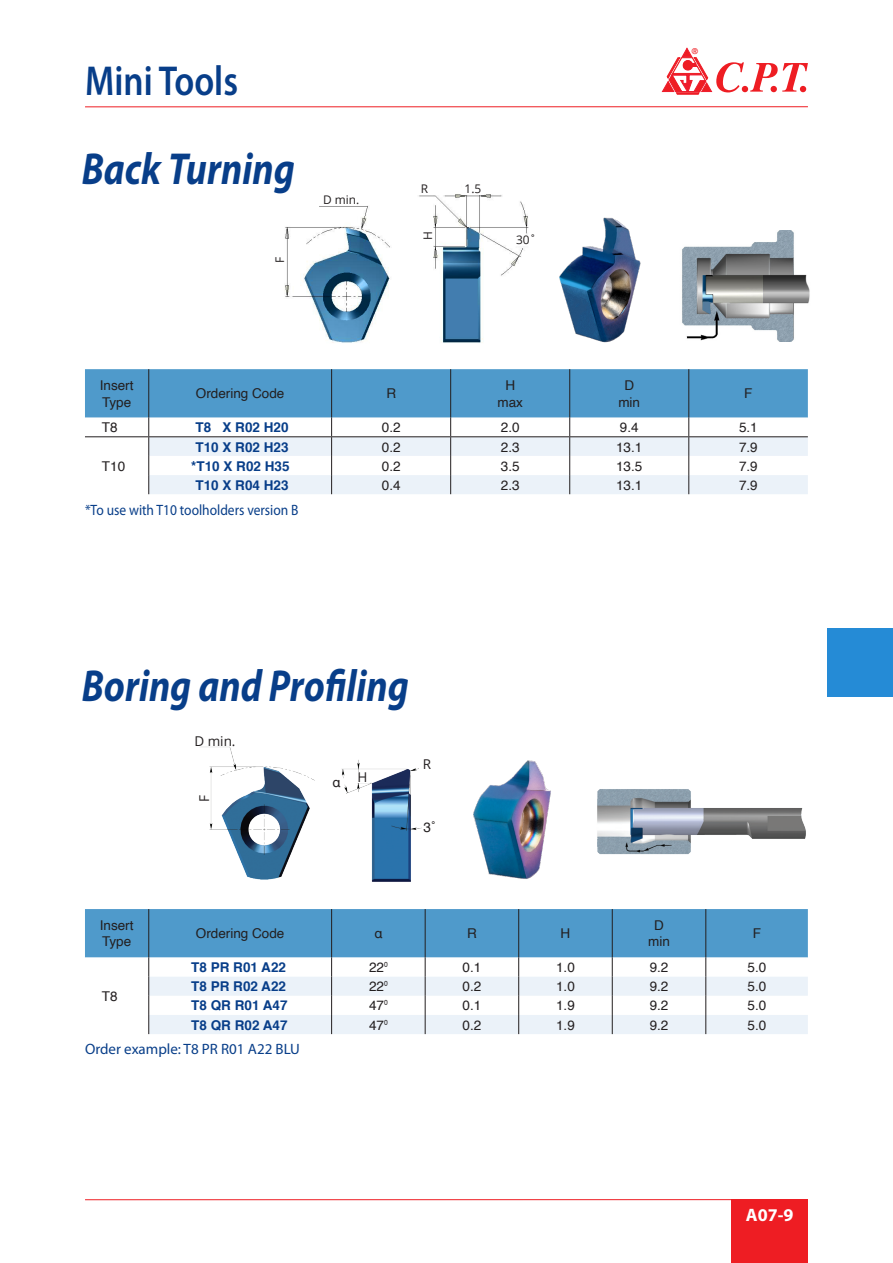
<style>
.page{position:relative;width:893px;height:1263px;background:#fff}
.page>*{position:absolute;margin:0;border:0;box-sizing:border-box;transform-origin:0 0}
.t1{font:italic 700 45px "Myriad Pro";color:#083e89;scale:.84 1}
.t2{font:600 42px "Myriad Pro";color:#083e89;scale:.84 1}
.t3{font:700 18px "Myriad Pro";color:#fff}
.t4{font:15px "Myriad Pro";color:#083e89;scale:.9 1}
.t5{font:15px "Myriad Pro";color:#083e89}
.inside_table{font:13.5px "Helvetica";color:#231f20}
.inside_table-2{font:700 13.5px "Helvetica";color:#083e89}
.t6{font:13.5px "Open Sans";color:#231f20}
.t7{font:11.85px "Open Sans";color:#231f20}
.t8{font:500 11.25px "Win Soft Pro";color:#ee1d23}
</style>
<div class="page">
<hr style="left:85px;top:106px;width:723px;height:1px;background:#ee1d23">
<div style="left:827px;top:628px;width:66px;height:68px;background:#258bd6"></div>
<div style="left:731px;top:1199px;width:77px;height:64px;background:#ee1d23"></div>
<hr style="left:85px;top:1199px;width:723px;height:1px;background:#ee1d23">
<svg style="left:662px;top:48px;width:146px;height:46px"></svg>
<img style="left:285px;top:194px;width:244px;height:149px">
<img style="left:682px;top:231px;width:128px;height:111px">
<div style="left:312px;top:194px;width:58px;height:11px;background:#fff"></div>
<div style="left:403px;top:184px;width:43px;height:11px;background:#fff"></div>
<div style="left:275px;top:253px;width:11px;height:13px;background:#fff"></div>
<div style="left:423px;top:229px;width:11px;height:13px;background:#fff"></div>
<div style="left:510px;top:235px;width:33px;height:11px;background:#fff"></div>
<img style="left:559px;top:217px;width:82px;height:126px">
<svg style="left:85px;top:909px;width:723px;height:125px"></svg>
<svg style="left:85px;top:369px;width:723px;height:125px"></svg>
<img style="left:200px;top:746px;width:222px;height:136px">
<img style="left:473px;top:760px;width:78px;height:119px">
<img style="left:597px;top:789px;width:209px;height:66px">
<div style="left:419px;top:759px;width:15px;height:11px;background:#fff"></div>
<div style="left:355px;top:772px;width:15px;height:10px;background:#fff"></div>
<div style="left:331px;top:777px;width:12px;height:10px;background:#fff"></div>
<div style="left:199px;top:786px;width:11px;height:25px;background:#fff"></div>
<h2 class="t2" style="left:85px;top:54px;width:184px">Mini Tools</h2>
<p class="t1" style="left:82px;top:139px;width:255px">Back Turning</p>
<p class="t7" style="left:272px;top:263px;width:8px;rotate:-90deg">F</p>
<p class="t7" style="left:323px;top:191px;width:38px">D min.</p>
<p class="t7" style="left:421px;top:180px;width:9px">R</p>
<p class="t7" style="left:420px;top:240px;width:10px;rotate:-90deg">H</p>
<p class="t7" style="left:465px;top:181px;width:18px">1.5</p>
<p class="t7" style="left:516px;top:232px;width:22px">30˚</p>
<p class="inside_table" style="left:100px;top:375px;width:35px">Insert</p>
<p class="inside_table" style="left:102px;top:391px;width:31px">Type</p>
<p class="inside_table" style="left:196px;top:383px;width:90px">Ordering Code</p>
<p class="inside_table" style="left:386px;top:383px;width:11px">R</p>
<p class="inside_table" style="left:505px;top:375px;width:11px">H</p>
<p class="inside_table" style="left:497px;top:391px;width:27px">max</p>
<p class="t8" style="left:691px;top:43px;width:8px">®</p>
<p class="inside_table" style="left:624px;top:375px;width:11px">D</p>
<p class="inside_table" style="left:618px;top:391px;width:23px">min</p>
<p class="inside_table" style="left:744px;top:383px;width:10px">F</p>
<p class="inside_table" style="left:102px;top:417px;width:17px">T8</p>
<p class="inside_table-2" style="left:196px;top:416px;width:95px">T8 X R02 H20</p>
<p class="inside_table" style="left:382px;top:417px;width:20px">0.2</p>
<p class="inside_table" style="left:501px;top:417px;width:20px">2.0</p>
<p class="inside_table" style="left:620px;top:417px;width:20px">9.4</p>
<p class="inside_table" style="left:739px;top:417px;width:20px">5.1</p>
<p class="inside_table" style="left:102px;top:456px;width:25px">T10</p>
<p class="inside_table-2" style="left:196px;top:436px;width:95px">T10 X R02 H23</p>
<p class="inside_table" style="left:382px;top:436px;width:20px">0.2</p>
<p class="inside_table" style="left:501px;top:436px;width:20px">2.3</p>
<p class="inside_table" style="left:616px;top:436px;width:28px">13.1</p>
<p class="inside_table" style="left:739px;top:436px;width:20px">7.9</p>
<p class="inside_table-2" style="left:191px;top:455px;width:100px">*T10 X R02 H35</p>
<p class="inside_table" style="left:382px;top:455px;width:20px">0.2</p>
<p class="inside_table" style="left:501px;top:455px;width:20px">3.5</p>
<p class="inside_table" style="left:616px;top:455px;width:28px">13.5</p>
<p class="inside_table" style="left:739px;top:455px;width:20px">7.9</p>
<p class="inside_table-2" style="left:196px;top:474px;width:95px">T10 X R04 H23</p>
<p class="inside_table" style="left:382px;top:475px;width:20px">0.4</p>
<p class="inside_table" style="left:501px;top:475px;width:20px">2.3</p>
<p class="inside_table" style="left:616px;top:475px;width:28px">13.1</p>
<p class="inside_table" style="left:739px;top:475px;width:20px">7.9</p>
<p class="t4" style="left:85px;top:500px;width:239px">*To use with T10 toolholders version B</p>
<p class="t1" style="left:82px;top:657px;width:391px">Boring and Profiling</p>
<p class="inside_table" style="left:100px;top:915px;width:35px">Insert</p>
<p class="inside_table" style="left:102px;top:931px;width:31px">Type</p>
<p class="inside_table" style="left:102px;top:986px;width:17px">T8</p>
<p class="t6" style="left:194px;top:732px;width:43px">D min.</p>
<p class="t6" style="left:195px;top:802px;width:8px;rotate:-90deg">F</p>
<p class="inside_table" style="left:333px;top:771px;width:10px">α</p>
<p class="t6" style="left:358px;top:768px;width:11px">H</p>
<p class="t6" style="left:423px;top:755px;width:10px">R</p>
<p class="inside_table" style="left:423px;top:816px;width:14px">3˚</p>
<p class="inside_table" style="left:196px;top:923px;width:90px">Ordering Code</p>
<p class="inside_table" style="left:374px;top:923px;width:10px">α</p>
<p class="inside_table" style="left:467px;top:923px;width:11px">R</p>
<p class="inside_table" style="left:561px;top:923px;width:11px">H</p>
<p class="inside_table" style="left:654px;top:915px;width:11px">D</p>
<p class="inside_table" style="left:648px;top:931px;width:23px">min</p>
<p class="inside_table" style="left:753px;top:923px;width:10px">F</p>
<p class="inside_table-2" style="left:191px;top:956px;width:96px">T8 PR R01 A22</p>
<p class="inside_table" style="left:369px;top:957px;width:20px">22⁰</p>
<p class="inside_table" style="left:463px;top:957px;width:20px">0.1</p>
<p class="inside_table" style="left:556px;top:957px;width:20px">1.0</p>
<p class="inside_table" style="left:650px;top:957px;width:20px">9.2</p>
<p class="inside_table" style="left:747px;top:957px;width:20px">5.0</p>
<p class="inside_table-2" style="left:191px;top:976px;width:96px">T8 PR R02 A22</p>
<p class="inside_table" style="left:369px;top:976px;width:20px">22⁰</p>
<p class="inside_table" style="left:463px;top:976px;width:20px">0.2</p>
<p class="inside_table" style="left:556px;top:976px;width:20px">1.0</p>
<p class="inside_table" style="left:650px;top:976px;width:20px">9.2</p>
<p class="inside_table" style="left:747px;top:976px;width:20px">5.0</p>
<p class="inside_table-2" style="left:191px;top:995px;width:98px">T8 QR R01 A47</p>
<p class="inside_table" style="left:369px;top:995px;width:20px">47⁰</p>
<p class="inside_table" style="left:463px;top:995px;width:20px">0.1</p>
<p class="inside_table" style="left:556px;top:995px;width:20px">1.9</p>
<p class="inside_table" style="left:650px;top:995px;width:20px">9.2</p>
<p class="inside_table" style="left:747px;top:995px;width:20px">5.0</p>
<p class="inside_table-2" style="left:191px;top:1014px;width:98px">T8 QR R02 A47</p>
<p class="inside_table" style="left:369px;top:1014px;width:20px">47⁰</p>
<p class="inside_table" style="left:463px;top:1014px;width:20px">0.2</p>
<p class="inside_table" style="left:556px;top:1014px;width:20px">1.9</p>
<p class="inside_table" style="left:650px;top:1014px;width:20px">9.2</p>
<p class="inside_table" style="left:747px;top:1014px;width:20px">5.0</p>
<p class="t5" style="left:85px;top:1040px;width:216px">Order example: T8 PR R01 A22 BLU</p>
<h3 class="t3" style="left:746px;top:1203px;width:49px">A07-9</h3>
</div>
